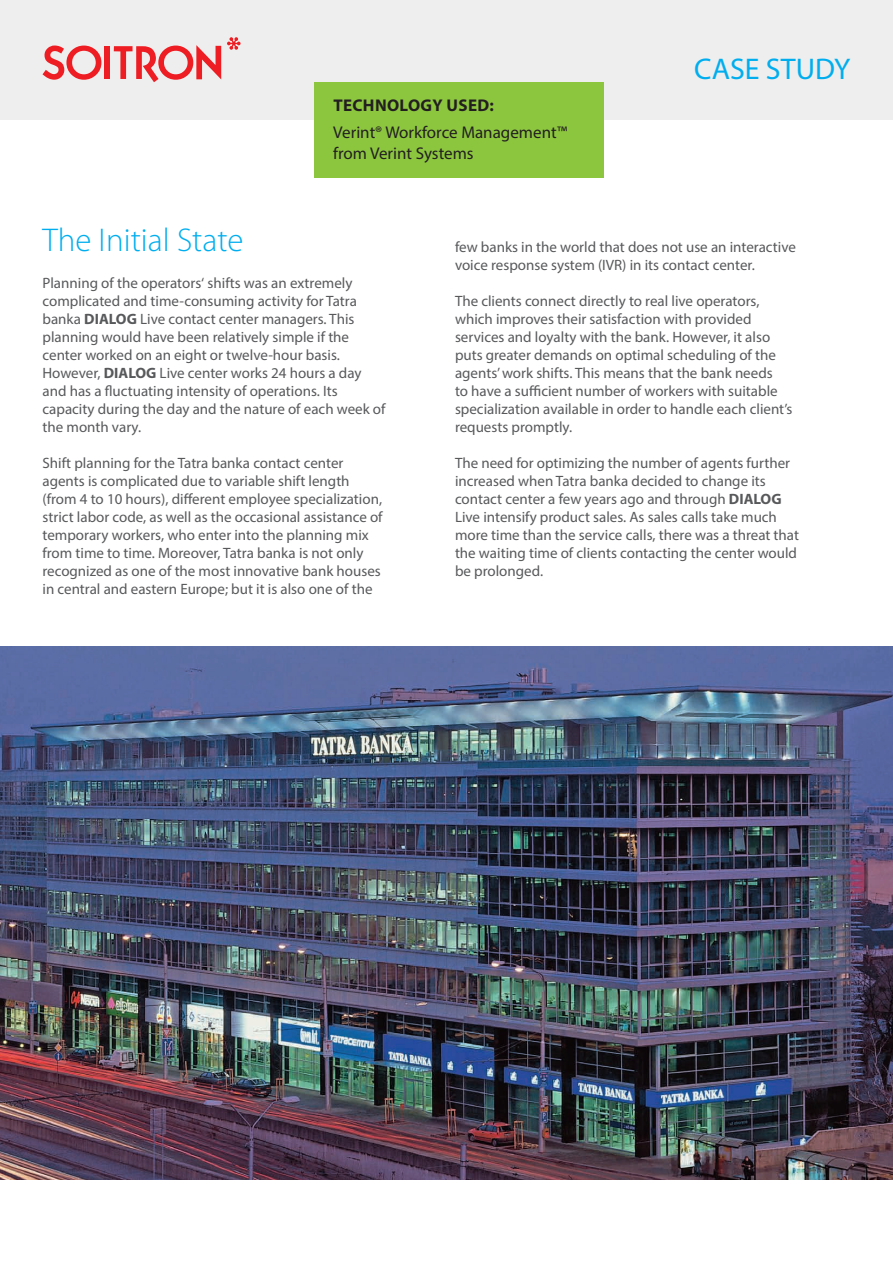
<style>
.page{position:relative;width:893px;height:1263px;background:#fff}
.page>*{position:absolute;margin:0;border:0;box-sizing:border-box;transform-origin:0 0}
.t1{font:300 33px "Myriad Pro";color:#00aeef}
.t2{font:30px "Myriad Pro";color:#00aeef}
.t3{font:16.95px/20.4px "Myriad Pro";color:#231f20}
.t4{font:700 16.95px "Myriad Pro";letter-spacing:.02em;color:#231f20}
.t5{font:15px/18px "Myriad Pro";color:#58595b}
.s1{font-weight:700}
</style>
<div class="page">
<div style="left:0;top:0;width:893px;height:119px;background:#eee"></div>
<div style="left:315px;top:82px;width:289px;height:95px;background:#8cc63f"></div>
<div style="left:105px;top:46px;width:5px;height:33px;background:#ee1d23"></div>
<svg style="left:114px;top:45px;width:107px;height:37px"></svg>
<svg style="left:227px;top:37px;width:14px;height:13px"></svg>
<svg style="left:43px;top:46px;width:58px;height:34px"></svg>
<img style="left:0;top:646px;width:893px;height:533px">
<p class="t4" style="left:333px;top:94px;width:162px">TECHNOLOGY USED:</p>
<p class="t3" style="left:333px;top:122px;width:235px">Verint® Workforce Management™ from Verint Systems</p>
<h2 class="t2" style="left:694px;top:50px;width:158px">CASE STUDY</h2>
<h1 class="t1" style="left:43px;top:220px;width:202px">The Initial State</h1>
<p class="t5" style="left:43px;top:274px;width:345px">Planning of the operators‘ shifts was an extremely complicated and time-consuming activity for Tatra banka <span class="s1">DIALOG</span> Live contact center managers. This planning would have been relatively simple if the center worked on an eight or twelve-hour basis.<br>However, <span class="s1">DIALOG</span> Live center works 24 hours a day and has a fluctuating intensity of operations. Its capacity during the day and the nature of each week of the month vary.</p>
<p class="t5" style="left:43px;top:454px;width:342px">Shift planning for the Tatra banka contact center agents is complicated due to variable shift length (from 4 to 10 hours), different employee specialization, strict labor code, as well as the occasional assistance of temporary workers, who enter into the planning mix from time to time. Moreover, Tatra banka is not only recognized as one of the most innovative bank houses in central and eastern Europe; but it is also one of the</p>
<p class="t5" style="left:455px;top:238px;width:342px">few banks in the world that does not use an interactive voice response system (IVR) in its contact center.</p>
<p class="t5" style="left:455px;top:292px;width:339px">The clients connect directly to real live operators, which improves their satisfaction with provided services and loyalty with the bank. However, it also puts greater demands on optimal scheduling of the agents’ work shifts. This means that the bank needs<br>to have a sufficient number of workers with suitable specialization available in order to handle each client’s requests promptly.</p>
<p class="t5" style="left:455px;top:454px;width:346px">The need for optimizing the number of agents further increased when Tatra banka decided to change its contact center a few years ago and through <span class="s1">DIALOG </span>Live intensify product sales. As sales calls take much more time than the service calls, there was a threat that the waiting time of clients contacting the center would be prolonged.</p>
</div>
